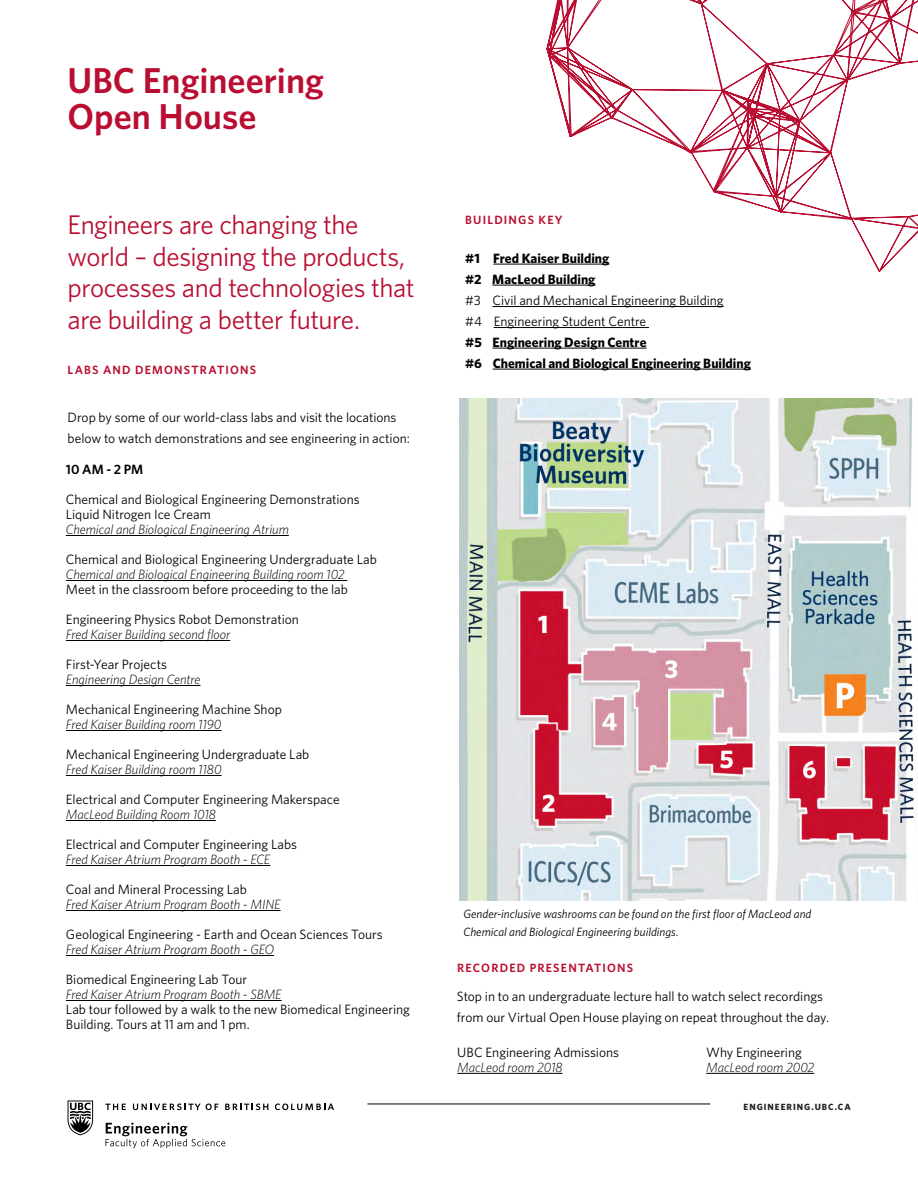
<style>
.page{position:relative;width:918px;height:1188px;background:#fff}
.page>*{position:absolute;margin:0;border:0;box-sizing:border-box;transform-origin:0 0}
.t1{font:600 36px/36px "Whitney";color:#b90e31}
.t2{font:27px/31.5px "Whitney";letter-spacing:-.015em;color:#b90e31}
.t3{font:13.5px/21px "Whitney";color:#000}
.t4{font:italic 300 13.5px "Whitney";letter-spacing:-.005em;color:#000}
.t5{font:700 13.5px/21px "Whitney";color:#000}
.t6{font:600 13.5px "Whitney";color:#000}
.t7{font:italic 12px/18px "Whitney";color:#000}
.t8{font:600 12px "Whitney";letter-spacing:.1em;color:#b90e31}
.t9{font:700 9px "Whitney";letter-spacing:.11em;color:#231f20}
</style>
<div class="page">
<svg style="left:493px;top:0;width:425px;height:272px"></svg>
<img style="left:459px;top:398px;width:457px;height:503px">
<hr style="left:493px;top:264px;width:116px;height:1px;background:#000">
<hr style="left:492px;top:285px;width:104px;height:1px;background:#000">
<hr style="left:492px;top:306px;width:232px;height:1px;background:#000">
<hr style="left:494px;top:327px;width:155px;height:1px;background:#000">
<hr style="left:492px;top:348px;width:155px;height:1px;background:#000">
<hr style="left:493px;top:369px;width:258px;height:1px;background:#000">
<hr style="left:66px;top:535px;width:223px;height:1px;background:#000">
<hr style="left:66px;top:580px;width:281px;height:1px;background:#000">
<hr style="left:66px;top:640px;width:164px;height:1px;background:#000">
<hr style="left:66px;top:685px;width:134px;height:1px;background:#000">
<hr style="left:66px;top:730px;width:155px;height:1px;background:#000">
<hr style="left:66px;top:775px;width:156px;height:1px;background:#000">
<hr style="left:66px;top:820px;width:150px;height:1px;background:#000">
<hr style="left:66px;top:865px;width:204px;height:1px;background:#000">
<hr style="left:66px;top:910px;width:215px;height:1px;background:#000">
<hr style="left:66px;top:955px;width:208px;height:1px;background:#000">
<hr style="left:66px;top:1000px;width:216px;height:1px;background:#000">
<hr style="left:457px;top:1073px;width:105px;height:1px;background:#000">
<hr style="left:706px;top:1073px;width:108px;height:1px;background:#000">
<hr style="left:367px;top:1104px;width:343px;height:1px;background:#000101">
<svg style="left:106px;top:1123px;width:119px;height:25px"></svg>
<svg style="left:68px;top:1101px;width:25px;height:34px"></svg>
<svg style="left:105px;top:1104px;width:21px;height:6px"></svg>
<svg style="left:133px;top:1104px;width:85px;height:6px"></svg>
<svg style="left:225px;top:1104px;width:43px;height:6px"></svg>
<svg style="left:275px;top:1104px;width:59px;height:6px"></svg>
<h1 class="t1" style="left:68px;top:62px;width:258px">UBC Engineering<br>Open House</h1>
<h2 class="t2" style="left:68px;top:209px;width:349px">Engineers are changing the world – designing the products, processes and technologies that are building a better future.</h2>
<p class="t8" style="left:68px;top:363px;width:190px">LABS AND DEMONSTRATIONS</p>
<p class="t3" style="left:68px;top:406px;width:344px">Drop by some of our world-class labs and visit the locations below to watch demonstrations and see engineering in action:</p>
<p class="t6" style="left:66px;top:461px;width:79px">10 AM - 2 PM</p>
<p class="t3" style="left:66px;top:492px;width:295px;line-height:15px">Chemical and Biological Engineering Demonstrations<br>Liquid Nitrogen Ice Cream</p>
<p class="t4" style="left:66px;top:520px;width:224px">Chemical and Biological Engineering Atrium</p>
<p class="t3" style="left:66px;top:549px;width:312px">Chemical and Biological Engineering Undergraduate Lab</p>
<p class="t4" style="left:66px;top:565px;width:280px">Chemical and Biological Engineering Building room 102</p>
<p class="t3" style="left:66px;top:579px;width:284px">Meet in the classroom before proceeding to the lab</p>
<p class="t3" style="left:66px;top:609px;width:235px">Engineering Physics Robot Demonstration</p>
<p class="t4" style="left:66px;top:625px;width:166px">Fred Kaiser Building second floor</p>
<p class="t3" style="left:66px;top:654px;width:103px">First-Year Projects</p>
<p class="t4" style="left:66px;top:670px;width:136px">Engineering Design Centre</p>
<p class="t3" style="left:66px;top:699px;width:218px">Mechanical Engineering Machine Shop</p>
<p class="t4" style="left:66px;top:715px;width:157px">Fred Kaiser Building room 1190</p>
<p class="t3" style="left:66px;top:744px;width:245px">Mechanical Engineering Undergraduate Lab</p>
<p class="t4" style="left:66px;top:760px;width:157px">Fred Kaiser Building room 1180</p>
<p class="t3" style="left:66px;top:789px;width:275px">Electrical and Computer Engineering Makerspace</p>
<p class="t4" style="left:66px;top:805px;width:152px">MacLeod Building Room 1018</p>
<p class="t3" style="left:66px;top:834px;width:233px">Electrical and Computer Engineering Labs</p>
<p class="t4" style="left:66px;top:850px;width:206px">Fred Kaiser Atrium Program Booth - ECE</p>
<p class="t3" style="left:66px;top:879px;width:183px">Coal and Mineral Processing Lab</p>
<p class="t4" style="left:66px;top:895px;width:216px">Fred Kaiser Atrium Program Booth - MINE</p>
<p class="t3" style="left:66px;top:924px;width:318px">Geological Engineering - Earth and Ocean Sciences Tours</p>
<p class="t4" style="left:66px;top:940px;width:210px">Fred Kaiser Atrium Program Booth - GEO</p>
<p class="t3" style="left:66px;top:969px;width:183px">Biomedical Engineering Lab Tour</p>
<p class="t4" style="left:66px;top:985px;width:217px">Fred Kaiser Atrium Program Booth - SBME</p>
<p class="t3" style="left:66px;top:1002px;width:346px;line-height:15px">Lab tour followed by a walk to the new Biomedical Engineering<br>Building. Tours at 11 am and 1 pm.</p>
<p class="t8" style="left:465px;top:212px;width:99px">BUILDINGS KEY</p>
<p class="t5" style="left:465px;top:247px;width:146px">#1 Fred Kaiser Building #2 MacLeod Building</p>
<p class="t3" style="left:465px;top:289px;width:260px">#3 Civil and Mechanical Engineering Building #4 Engineering Student Centre</p>
<p class="t5" style="left:465px;top:331px;width:287px">#5 Engineering Design Centre<br>#6 Chemical and Biological Engineering Building</p>
<p class="t7" style="left:464px;top:905px;width:349px">Gender-inclusive washrooms can be found on the first floor of MacLeod and<br>Chemical and Biological Engineering buildings.</p>
<p class="t8" style="left:457px;top:960px;width:178px">RECORDED PRESENTATIONS</p>
<p class="t3" style="left:457px;top:985px;width:374px">Stop in to an undergraduate lecture hall to watch select recordings from our Virtual Open House playing on repeat throughout the day.</p>
<p class="t3" style="left:457px;top:1042px;width:163px">UBC Engineering Admissions</p>
<p class="t4" style="left:457px;top:1058px;width:107px">MacLeod room 2018</p>
<p class="t3" style="left:706px;top:1042px;width:97px">Why Engineering</p>
<p class="t4" style="left:706px;top:1058px;width:109px">MacLeod room 2002</p>
<p class="t9" style="left:744px;top:1101px;width:109px">ENGINEERING.UBC.CA</p>
</div>
